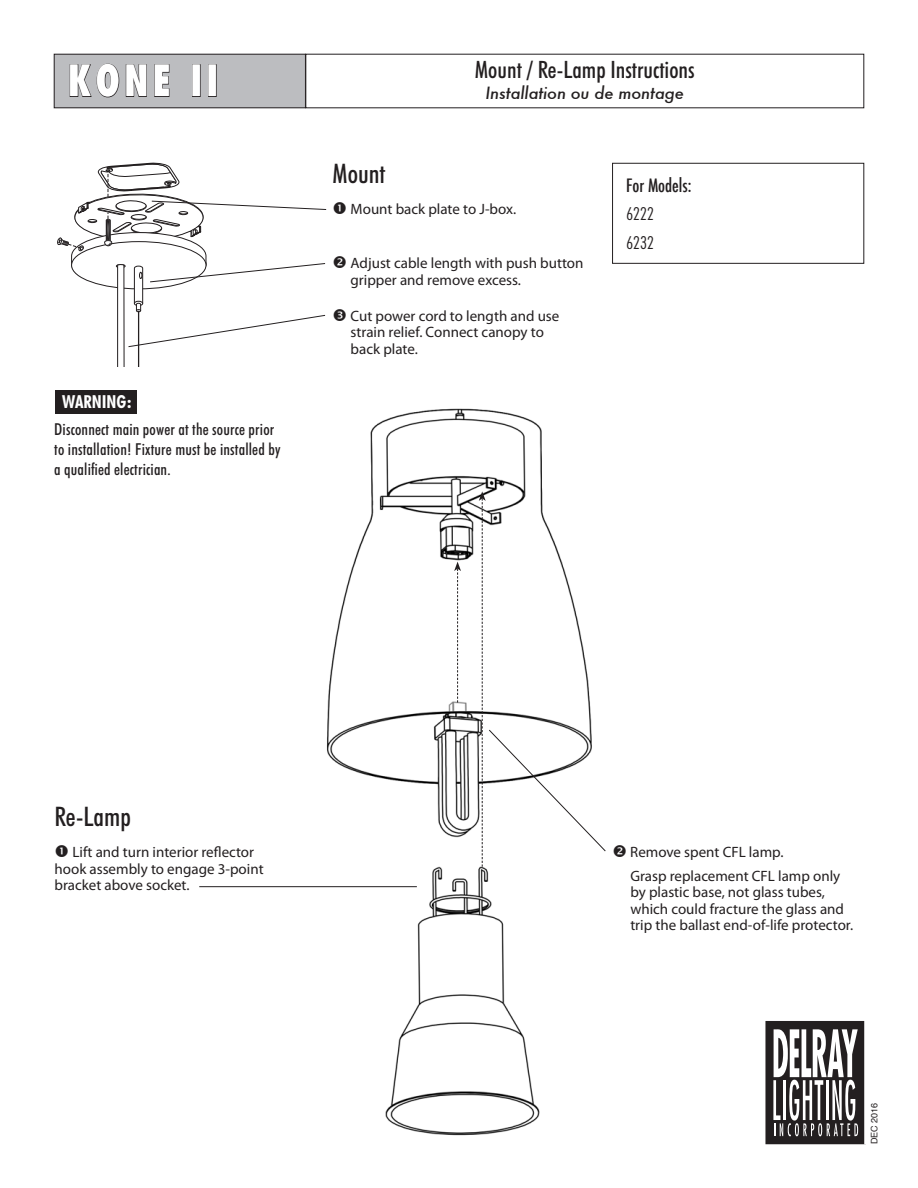
<style>
.page{position:relative;width:918px;height:1188px;background:#fff}
.page>*{position:absolute;margin:0;border:0;box-sizing:border-box;transform-origin:0 0}
.t1{font:800 condensed 42px "Futura";letter-spacing:.1em;color:#fff;scale:.9 1}
.t2{font:500 condensed 27px "Futura BT";color:#231f20}
.t3{font:500 condensed 24px "Futura BT";color:#231f20}
.t4{font:500 condensed 18px "Futura";color:#231f20}
.t5{font:700 condensed 18px "Futura BT";color:#fff}
.t6{font:300 condensed 18px "Futura BT";color:#231f20}
.t7{font:500 condensed 16.5px/19.8px "Futura BT";letter-spacing:.01em;color:#231f20}
.t8{font:italic 500 16.5px "Futura";letter-spacing:-.01em;color:#231f20}
.t9{font:15px/16.5px "Myriad Pro";color:#231f20}
.t10{font:9px "Helvetica";color:#231f20}
</style>
<div class="page">
<div style="left:54px;top:54px;width:251px;height:54px;background:#bcbdc0"></div>
<svg style="left:69px;top:63px;width:51px;height:35px"></svg>
<svg style="left:126px;top:64px;width:21px;height:33px"></svg>
<svg style="left:154px;top:64px;width:16px;height:33px"></svg>
<div style="left:192px;top:64px;width:9px;height:33px;border:1px solid #231f20"></div>
<div style="left:208px;top:64px;width:9px;height:33px;border:1px solid #231f20"></div>
<div style="left:54px;top:54px;width:252px;height:54px;border:1px solid #231f20"></div>
<svg style="left:765px;top:1021px;width:100px;height:123px"></svg>
<div style="left:55px;top:390px;width:81px;height:24px;background:#231f20"></div>
<img style="left:325px;top:408px;width:218px;height:728px">
<svg style="left:454px;top:562px;width:7px;height:141px"></svg>
<svg style="left:479px;top:491px;width:127px;height:376px"></svg>
<hr style="left:199px;top:886px;width:218px;height:1px;background:#231f20">
<div style="left:612px;top:163px;width:252px;height:101px;border:1px solid #231f20"></div>
<svg style="left:57px;top:163px;width:270px;height:204px"></svg>
<p class="t1" style="left:68px;top:54px;width:169px">KONE II</p>
<p class="t5" style="left:62px;top:391px;width:71px">WARNING:</p>
<p class="t7" style="left:54px;top:419px;width:228px">Disconnect main power at the source prior to installation! Fixture must be installed by a qualified electrician.</p>
<p class="t3" style="left:475px;top:55px;width:221px">Mount / Re-Lamp Instructions</p>
<p class="t8" style="left:485px;top:82px;width:200px">Installation ou de montage</p>
<p class="t2" style="left:333px;top:157px;width:54px">Mount</p>
<p class="t9" style="left:351px;top:201px;width:167px">Mount back plate to J-box.</p>
<p class="t9" style="left:351px;top:255px;width:234px">Adjust cable length with push button gripper and remove excess.</p>
<p class="t9" style="left:351px;top:307px;width:210px">Cut power cord to length and use strain relief. Connect canopy to back plate.</p>
<p class="t4" style="left:626px;top:174px;width:67px">For Models:</p>
<p class="t6" style="left:626px;top:203px;width:30px">6222</p>
<p class="t6" style="left:626px;top:231px;width:30px">6232</p>
<p class="t2" style="left:55px;top:800px;width:78px">Re-Lamp</p>
<p class="t9" style="left:55px;top:844px;width:211px;text-indent:18px">Lift and turn interior reflector hook assembly to engage 3-point bracket above socket.</p>
<p class="t9" style="left:630px;top:844px;width:155px">Remove spent CFL lamp.</p>
<p class="t9" style="left:630px;top:867px;width:224px">Grasp replacement CFL lamp only by plastic base, not glass tubes, which could fracture the glass and trip the ballast end-of-life protector.</p>
<p class="t10" style="left:867px;top:1144px;width:43px;rotate:-90deg">DEC 2016</p>
</div>
